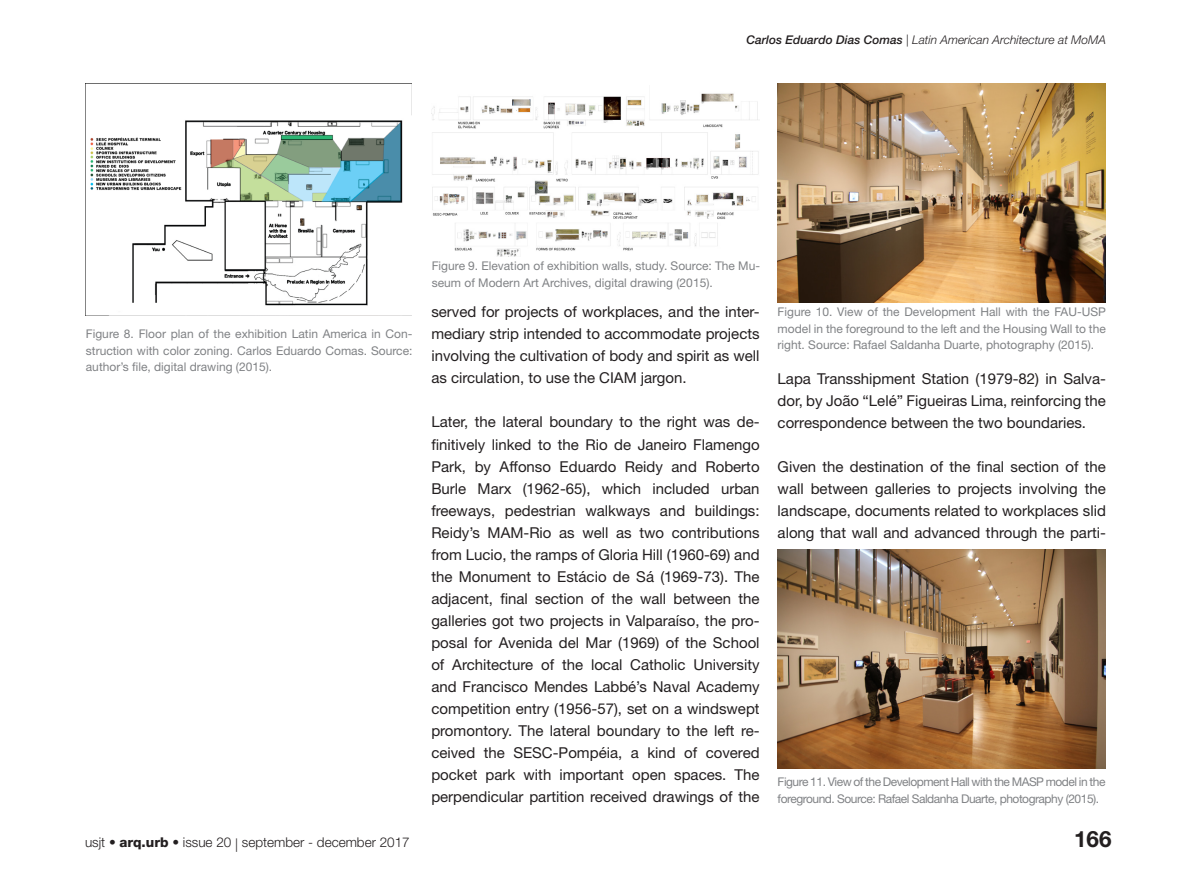
<style>
.page{position:relative;width:1191px;height:893px;background:#fff}
.page>*{position:absolute;margin:0;border:0;box-sizing:border-box;transform-origin:0 0}
.t1{font:700 22.5px "Helvetica Neue LT Std";color:#231f20}
.Texto{font:15px/22px "Helvetica Neue LT Std";color:#231f20;text-align:justify}
.t2{font:300 13.5px "Helvetica Neue LT Std";color:#231f20}
.Legenda{font:12px/16.5px "Helvetica Neue LT Std";color:#808285;text-align:justify}
.Legenda-2{font:12px/16.5px "Helvetica Neue LT Std";letter-spacing:-.04em;color:#808285}
.t3{font:italic 300 12px "Helvetica Neue LT Std";color:#231f20}
.s1{font-weight:500}
.s2{font-weight:800}
</style>
<div class="page">
<img style="left:85px;top:84px;width:327px;height:231px">
<img style="left:432px;top:93px;width:327px;height:163px">
<img style="left:777px;top:84px;width:329px;height:219px">
<img style="left:777px;top:550px;width:328px;height:218px">
<p class="t3" style="left:746px;top:33px;width:361px"><span class="s1">Carlos Eduardo Dias Comas</span> | Latin American Architecture at MoMA</p>
<p class="Legenda" style="left:86px;top:325px;width:328px">Figure 8. Floor plan of the exhibition Latin America in Con&shy;struction with color zoning. Carlos Eduardo Comas. Source: author’s file, digital drawing (2015).</p>
<p class="t2" style="left:85px;top:834px;width:326px">usjt • <span class="s2">arq.urb</span> • issue 20 | september - december 2017</p>
<p class="Legenda" style="left:432px;top:258px;width:330px">Figure 9. Elevation of exhibition walls, study. Source: The Mu&shy;seum of Modern Art Archives, digital drawing (2015).</p>
<p class="Texto" style="left:431px;top:301px;width:330px">served for projects of workplaces, and the inter&shy;mediary strip intended to accommodate projects involving the cultivation of body and spirit as well as circulation, to use the CIAM jargon.</p>
<p class="Texto" style="left:431px;top:411px;width:330px">Later, the lateral boundary to the right was de&shy;finitively linked to the Rio de Janeiro Flamengo Park, by Affonso Eduardo Reidy and Roberto Burle Marx (1962-65), which included urban freeways, pedestrian walkways and buildings:<br>Reidy’s MAM-Rio as well as two contributions from Lucio, the ramps of Gloria Hill (1960-69) and the Monument to Estácio de Sá (1969-73). The adjacent, final section of the wall between the galleries got two projects in Valparaíso, the pro&shy;posal for Avenida del Mar (1969) of the School of Architecture of the local Catholic University and Francisco Mendes Labbé’s Naval Academy competition entry (1956-57), set on a windswept promontory. The lateral boundary to the left re&shy;ceived the SESC-Pompéia, a kind of covered pocket park with important open spaces. The perpendicular partition received drawings of the</p>
<p class="Legenda" style="left:777px;top:303px;width:330px">Figure 10. View of the Development Hall with the FAU-USP model in the foreground to the left and the Housing Wall to the right. Source: Rafael Saldanha Duarte, photography (2015).</p>
<p class="Texto" style="left:777px;top:367px;width:330px">Lapa Transshipment Station (1979-82) in Salva&shy;dor, by João “Lelé” Figueiras Lima, reinforcing the correspondence between the two boundaries.</p>
<p class="Texto" style="left:777px;top:455px;width:330px">Given the destination of the final section of the wall between galleries to projects involving the landscape, documents related to workplaces slid along that wall and advanced through the parti-</p>
<p class="Legenda-2" style="left:777px;top:773px;width:329px">Figure 11. View of the Development Hall with the MASP model in the foreground. Source: Rafael Saldanha Duarte, photography (2015).</p>
<h1 class="t1" style="left:1074px;top:825px;width:39px">166</h1>
</div>
